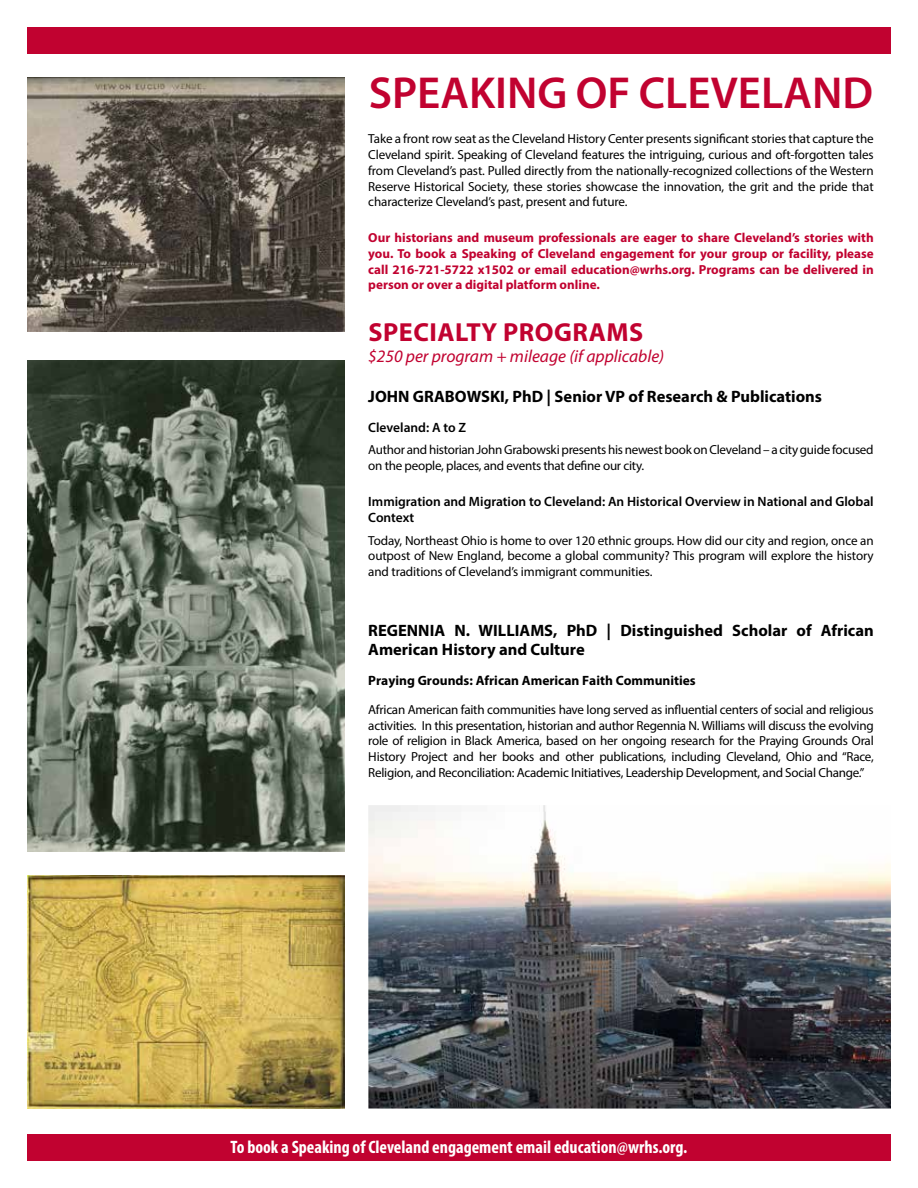
<style>
.page{position:relative;width:918px;height:1188px;background:#fff}
.page>*{position:absolute;margin:0;border:0;box-sizing:border-box;transform-origin:0 0}
.t1{font:600 45px "Myriad Pro";color:#c10230}
.t2{font:700 26.25px "Myriad Pro";letter-spacing:.02em;color:#c10230}
.t3{font:700 condensed 18px "Myriad Pro";color:#fff}
.t4{font:italic 17.4px "Myriad Pro";color:#c10230}
.t5{font:700 16.5px/19.8px "Myriad Pro";color:#000}
.t6{font:600 13.5px/16.2px "Myriad Pro";color:#000}
.t7{font:700 13.5px "Myriad Pro";color:#000}
.t8{font:13.05px/15.8px "Myriad Pro";letter-spacing:-.02em;color:#000;text-align:justify}
.t9{font:700 13.05px/15.8px "Myriad Pro";color:#c10230;text-align:justify}
</style>
<div class="page">
<div style="left:27px;top:27px;width:864px;height:27px;background:#c10230"></div>
<div style="left:27px;top:1134px;width:864px;height:27px;background:#c10230"></div>
<img style="left:27px;top:361px;width:318px;height:491px">
<img style="left:27px;top:77px;width:318px;height:254px">
<img style="left:368px;top:805px;width:523px;height:304px">
<img style="left:27px;top:876px;width:318px;height:233px">
<h1 class="t1" style="left:369px;top:64px;width:506px">SPEAKING OF CLEVELAND</h1>
<p class="t8" style="left:368px;top:131px;width:507px">Take a front row seat as the Cleveland History Center presents significant stories that capture the Cleveland spirit. Speaking of Cleveland features the intriguing, curious and oft-forgotten tales from Cleveland’s past. Pulled directly from the nationally-recognized collections of the Western Reserve Historical Society, these stories showcase the innovation, the grit and the pride that characterize Cleveland’s past, present and future.</p>
<p class="t9" style="left:368px;top:230px;width:507px">Our historians and museum professionals are eager to share Cleveland’s stories with you. To book a Speaking of Cleveland engagement for your group or facility, please call 216-721-5722 x1502 or email education@wrhs.org. Programs can be delivered in person or over a digital platform online.</p>
<h2 class="t2" style="left:369px;top:315px;width:276px">SPECIALTY PROGRAMS</h2>
<h3 class="t4" style="left:368px;top:345px;width:297px">$250 per program + mileage (if applicable)</h3>
<p class="t5" style="left:368px;top:386px;width:455px">JOHN GRABOWSKI, PhD | Senior VP of Research &amp; Publications</p>
<p class="t6" style="left:368px;top:419px;width:99px">Cleveland: A to Z</p>
<p class="t8" style="left:368px;top:442px;width:507px">Author and historian John Grabowski presents his newest book on Cleveland – a city guide focused on the people, places, and events that define our city.</p>
<p class="t6" style="left:368px;top:493px;width:507px">Immigration and Migration to Cleveland: An Historical Overview in National and Global<br>Context</p>
<p class="t8" style="left:368px;top:532px;width:507px">Today, Northeast Ohio is home to over 120 ethnic groups. How did our city and region, once an outpost of New England, become a global community? This program will explore the history and traditions of Cleveland’s immigrant communities.</p>
<p class="t5" style="left:368px;top:620px;width:507px">REGENNIA N. WILLIAMS, PhD | Distinguished Scholar of African<br>American History and Culture</p>
<p class="t7" style="left:368px;top:672px;width:329px">Praying Grounds: African American Faith Communities</p>
<p class="t8" style="left:368px;top:702px;width:507px">African American faith communities have long served as influential centers of social and religious activities. In this presentation, historian and author Regennia N. Williams will discuss the evolving role of religion in Black America, based on her ongoing research for the Praying Grounds Oral History Project and her books and other publications, including Cleveland, Ohio and “Race, Religion, and Reconciliation: Academic Initiatives, Leadership Development, and Social Change.”</p>
<h3 class="t3" style="left:231px;top:1136px;width:458px">To book a Speaking of Cleveland engagement email education@wrhs.org.</h3>
</div>
